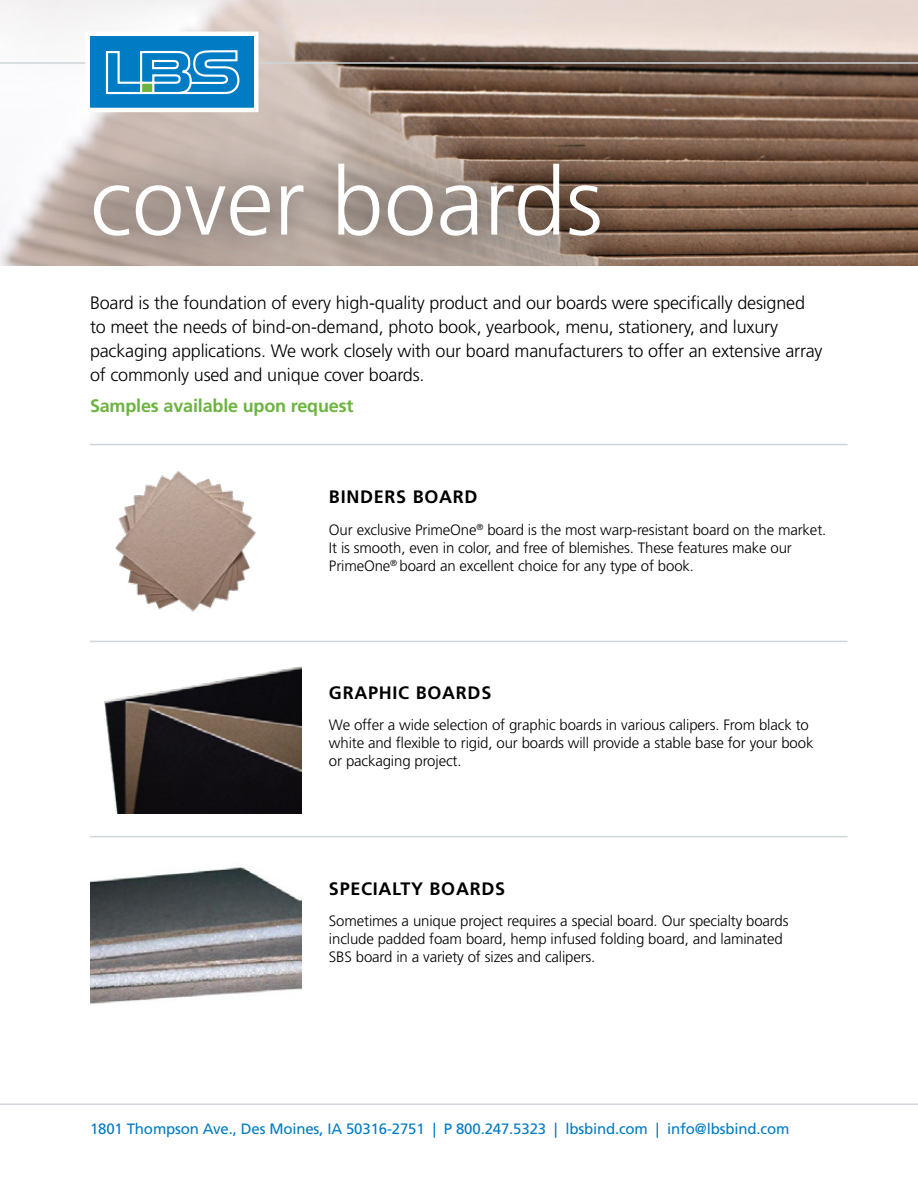
<style>
.page{position:relative;width:918px;height:1188px;background:#fff}
.page>*{position:absolute;margin:0;border:0;box-sizing:border-box;transform-origin:0 0}
.t1{font:300 94.5px "Frutiger LT Std";color:#fff}
.t2{font:300 18px/24px "Frutiger LT Std";letter-spacing:-.01em;color:#000}
.t3{font:700 18px "Frutiger LT Std";letter-spacing:.04em;color:#000}
.t4{font:700 18px "Frutiger LT Std";letter-spacing:-.01em;color:#6cb33f}
.t5{font:300 15px/18px "Frutiger LT Std";letter-spacing:-.01em;color:#000}
.t6{font:15px "Frutiger LT Std";letter-spacing:-.01em;color:#007cc4}
</style>
<div class="page">
<img style="left:0;top:0;width:918px;height:266px">
<div style="left:58px;top:130px;width:577px;height:142px;background:#000;opacity:.75"></div>
<hr style="left:0;top:62px;width:918px;height:2px;background:#cfd5d9">
<hr style="left:0;top:1104px;width:918px;height:1px;background:#cfd5d9">
<hr style="left:90px;top:444px;width:758px;height:1px;background:#cfd5d9">
<hr style="left:90px;top:641px;width:758px;height:1px;background:#cfd5d9">
<hr style="left:90px;top:836px;width:758px;height:1px;background:#cfd5d9">
<svg style="left:83px;top:29px;width:178px;height:85px"></svg>
<img style="left:115px;top:471px;width:141px;height:141px">
<img style="left:104px;top:666px;width:197px;height:147px">
<img style="left:90px;top:867px;width:211px;height:137px">
<h1 class="t1" style="left:90px;top:148px;width:514px">cover boards</h1>
<p class="t2" style="left:90px;top:291px;width:734px">Board is the foundation of every high-quality product and our boards were specifically designed to meet the needs of bind-on-demand, photo book, yearbook, menu, stationery, and luxury packaging applications. We work closely with our board manufacturers to offer an extensive array of commonly used and unique cover boards.</p>
<p class="t4" style="left:90px;top:395px;width:265px">Samples available upon request</p>
<p class="t3" style="left:329px;top:487px;width:150px">BINDERS BOARD</p>
<p class="t5" style="left:329px;top:521px;width:499px">Our exclusive PrimeOne<sup>®</sup> board is the most warp-resistant board on the market.<br>It is smooth, even in color, and free of blemishes. These features make our<br>PrimeOne<sup>®</sup> board an excellent choice for any type of book.</p>
<p class="t3" style="left:329px;top:682px;width:164px">GRAPHIC BOARDS</p>
<p class="t5" style="left:329px;top:716px;width:486px">We offer a wide selection of graphic boards in various calipers. From black to white and flexible to rigid, our boards will provide a stable base for your book or packaging project.</p>
<p class="t3" style="left:329px;top:878px;width:178px">SPECIALTY BOARDS</p>
<p class="t5" style="left:329px;top:913px;width:461px">Sometimes a unique project requires a special board. Our specialty boards include padded foam board, hemp infused folding board, and laminated<br>SBS board in a variety of sizes and calipers.</p>
<p class="t6" style="left:90px;top:1120px;width:701px">1801 Thompson Ave., Des Moines, IA 50316-2751 | P 800.247.5323 | lbsbind.com | info@lbsbind.com</p>
</div>
